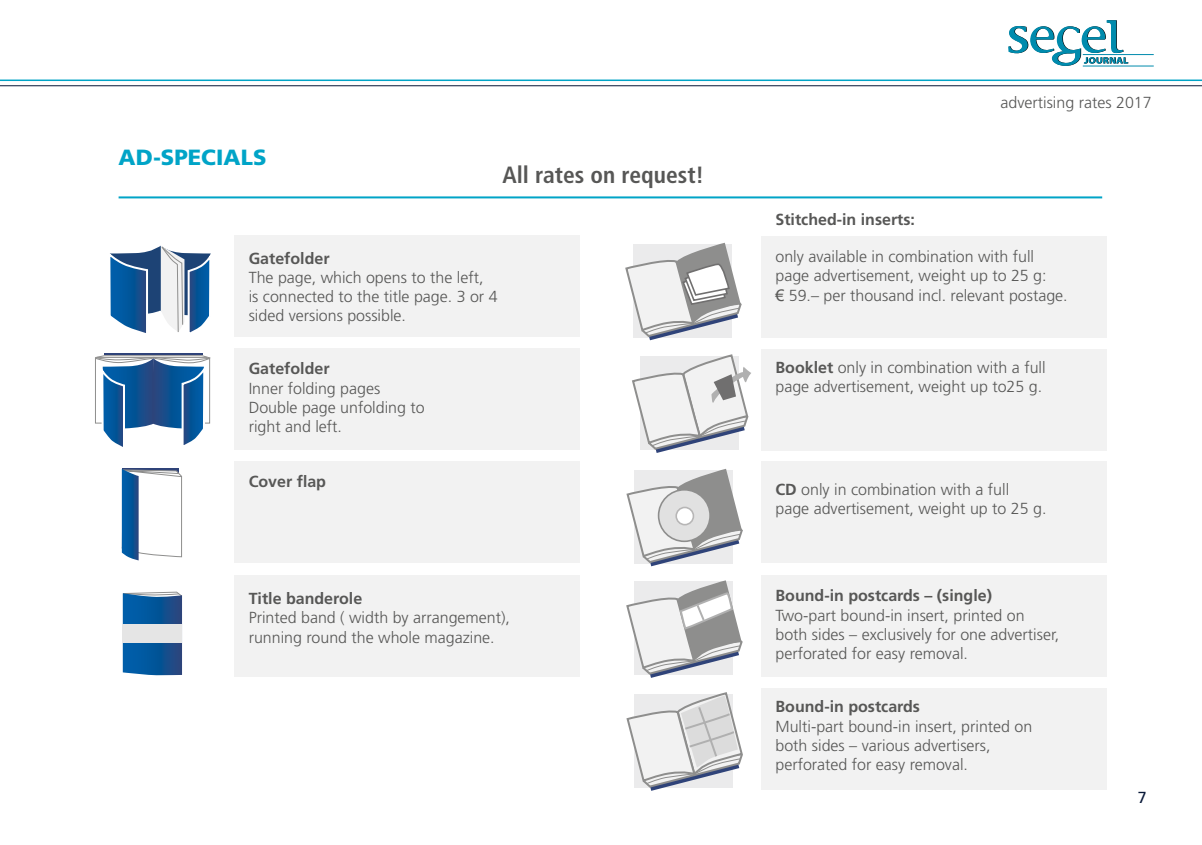
<style>
.page{position:relative;width:1202px;height:845px;background:#fff}
.page>*{position:absolute;margin:0;border:0;box-sizing:border-box;transform-origin:0 0}
.t1{font:700 condensed 23.4px "Frutiger";color:#575756}
.t2{font:900 22px "Frutiger";letter-spacing:.005em;color:#00a4c7}
.t3{font:300 16px/19.2px "Frutiger";color:#575756}
.t4{font:700 16px "Frutiger";color:#575756}
.t5{font:16px "Frutiger";color:#091939}
.s1{font-family:"Arial";font-weight:400}
.s2{font-weight:700}
</style>
<div class="page">
<hr style="left:0;top:80px;width:1202px;height:1px;background:#00a4c7">
<hr style="left:0;top:85px;width:1202px;height:1px;background:#091939">
<svg style="left:1008px;top:20px;width:120px;height:46px"></svg>
<hr style="left:1083px;top:54px;width:71px;height:1px;background:#008bad">
<hr style="left:1083px;top:66px;width:71px;height:1px;background:#008bad">
<svg style="left:95px;top:246px;width:116px;height:430px"></svg>
<div style="left:122px;top:624px;width:60px;height:19px;background:#e5e5e5"></div>
<svg style="left:626px;top:469px;width:117px;height:97px"></svg>
<div style="left:659px;top:490px;width:51px;height:51px;background:#e1e1e1;border-radius:50%"></div>
<div style="left:658px;top:489px;width:53px;height:53px;border:2px solid #8e8e8d;border-radius:50%"></div>
<div style="left:676px;top:507px;width:17px;height:18px;background:#fff;border-radius:50%"></div>
<div style="left:675px;top:506px;width:19px;height:19px;border:2px solid #b7b6b6;border-radius:50%"></div>
<svg style="left:625px;top:243px;width:117px;height:97px"></svg>
<svg style="left:632px;top:355px;width:119px;height:98px"></svg>
<svg style="left:626px;top:693px;width:117px;height:98px"></svg>
<svg style="left:626px;top:580px;width:117px;height:98px"></svg>
<div style="left:234px;top:235px;width:346px;height:102px;background:#f2f2f2"></div>
<div style="left:761px;top:236px;width:346px;height:102px;background:#f2f2f2"></div>
<div style="left:234px;top:348px;width:346px;height:102px;background:#f2f2f2"></div>
<div style="left:761px;top:461px;width:346px;height:102px;background:#f2f2f2"></div>
<div style="left:761px;top:349px;width:346px;height:102px;background:#f2f2f2"></div>
<div style="left:234px;top:461px;width:346px;height:102px;background:#f2f2f2"></div>
<div style="left:761px;top:574px;width:346px;height:102px;background:#f2f2f2"></div>
<div style="left:234px;top:574px;width:346px;height:102px;background:#f2f2f2"></div>
<div style="left:761px;top:688px;width:346px;height:102px;background:#f2f2f2"></div>
<hr style="left:119px;top:196px;width:983px;height:2px;background:#00a4c7">
<h2 class="t2" style="left:119px;top:144px;width:148px">AD-SPECIALS</h2>
<h1 class="t1" style="left:502px;top:161px;width:203px">All rates on request!</h1>
<p class="t4" style="left:249px;top:249px;width:82px">Gatefolder</p>
<p class="t3" style="left:249px;top:268px;width:250px">The page, which opens to the left,<br>is connected to the title page. 3 or 4 sided versions possible.</p>
<p class="t4" style="left:249px;top:359px;width:82px">Gatefolder</p>
<p class="t3" style="left:249px;top:378px;width:178px">Inner folding pages<br>Double page unfolding to right and left.</p>
<p class="t4" style="left:775px;top:210px;width:141px">Stitched-in inserts:</p>
<p class="t3" style="left:1000px;top:93px;width:153px">advertising rates 2017</p>
<p class="t3" style="left:775px;top:247px;width:294px">only available in combination with full page advertisement, weight up to 25 g:<br><span class="s1">€</span> 59.– per thousand incl. relevant postage.</p>
<p class="t3" style="left:775px;top:357px;width:272px"><span class="s2">Booklet</span> only in combination with a full page advertisement, weight up to25 g.</p>
<p class="t4" style="left:249px;top:472px;width:79px">Cover flap</p>
<p class="t3" style="left:775px;top:479px;width:272px"><span class="s2">CD</span> only in combination with a full page advertisement, weight up to 25 g.</p>
<p class="t4" style="left:249px;top:589px;width:115px">Title banderole</p>
<p class="t3" style="left:249px;top:608px;width:263px">Printed band ( width by arrangement), running round the whole magazine.</p>
<p class="t4" style="left:775px;top:586px;width:218px">Bound-in postcards – (single)</p>
<p class="t3" style="left:775px;top:605px;width:285px">Two-part bound-in insert, printed on both sides – exclusively for one advertiser, perforated for easy removal.</p>
<p class="t4" style="left:775px;top:697px;width:146px">Bound-in postcards</p>
<p class="t3" style="left:775px;top:716px;width:258px">Multi-part bound-in insert, printed on both sides – various advertisers, perforated for easy removal.</p>
<p class="t5" style="left:1138px;top:787px;width:10px">7</p>
</div>
